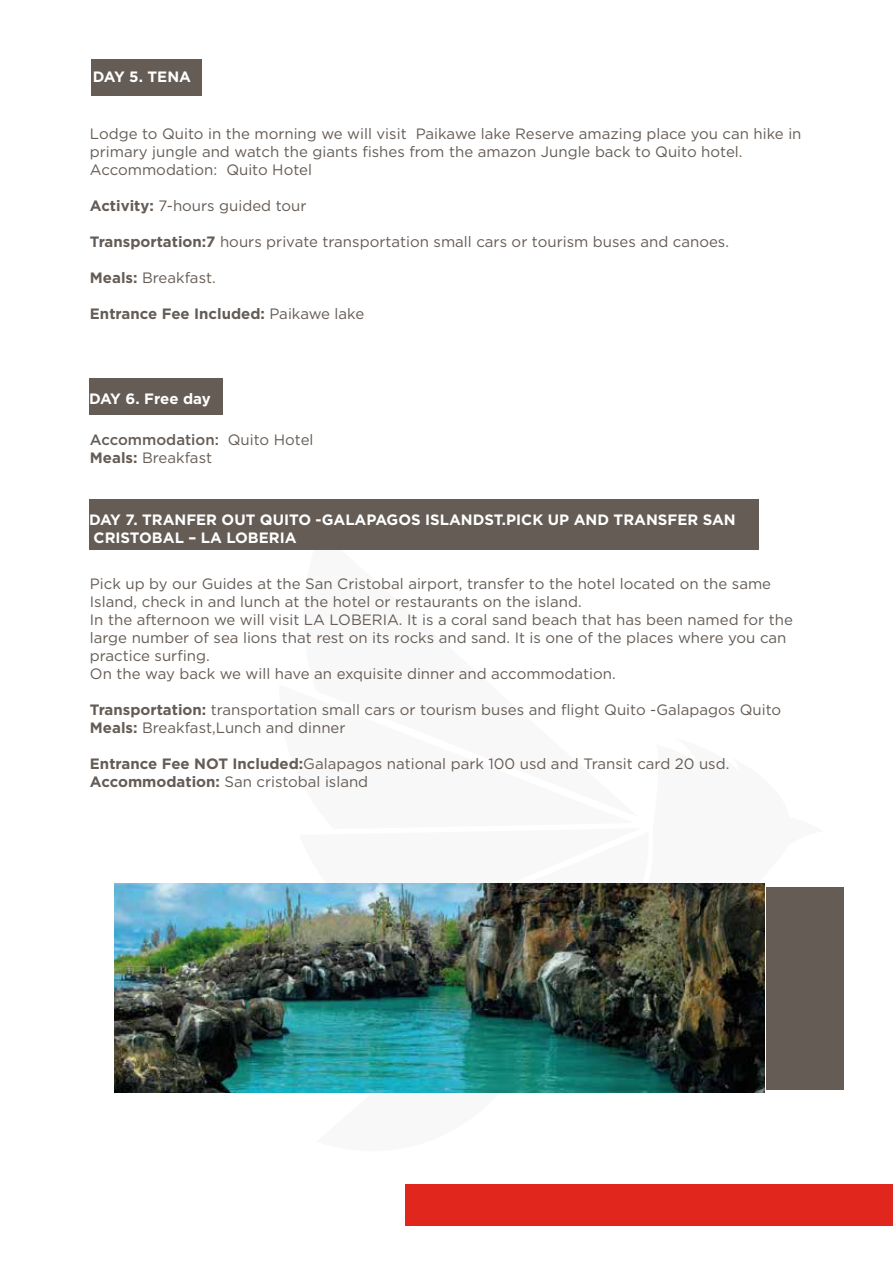
<style>
.page{position:relative;width:893px;height:1263px;background:#fff}
.page>*{position:absolute;margin:0;border:0;box-sizing:border-box;transform-origin:0 0}
.t1{font:15px/18px "Gotham";color:#645c55}
.t2{font:700 15px/18px "Gotham";color:#fff}
.t3{font:700 15px "Gotham";color:#645c55}
.s1{font-weight:700}
.s2{font-weight:400}
.s3{font-weight:500}
</style>
<div class="page">
<svg style="left:288px;top:1092px;width:229px;height:1px"></svg>
<svg style="left:373px;top:883px;width:276px;height:1px"></svg>
<div style="left:405px;top:1184px;width:487px;height:41px;background:#e1261d"></div>
<div style="left:91px;top:60px;width:111px;height:36px;background:#645c55"></div>
<div style="left:89px;top:379px;width:133px;height:36px;background:#645c55"></div>
<div style="left:89px;top:500px;width:670px;height:50px;background:#645c55"></div>
<div style="left:766px;top:887px;width:77px;height:202px;background:#645c55"></div>
<img style="left:114px;top:884px;width:650px;height:208px">
<p class="t2" style="left:93px;top:68px;width:100px">DAY 5. TENA</p>
<p class="t1" style="left:90px;top:124px;width:713px">Lodge to Quito in the morning we will visit Paikawe lake Reserve amazing place you can hike in primary jungle and watch the giants fishes from the amazon Jungle back to Quito hotel.<br>Accommodation: Quito Hotel</p>
<p class="t1" style="left:90px;top:196px;width:218px"><span class="s1">Activity:</span> 7-hours guided tour</p>
<p class="t1" style="left:90px;top:232px;width:641px"><span class="s1">Transportation:7</span> hours private transportation small cars or tourism buses and canoes.</p>
<p class="t1" style="left:90px;top:268px;width:127px"><span class="s1">Meals:</span> Breakfast.</p>
<p class="t3" style="left:90px;top:303px;width:276px">Entrance Fee Included: <span class="s2">Paikawe lake</span></p>
<p class="t2" style="left:89px;top:389px;width:123px">DAY 6. Free day</p>
<p class="t1" style="left:90px;top:430px;width:225px"><span class="s3">Accommodation:</span> Quito Hotel<br><span class="s1">Meals:</span> Breakfast</p>
<p class="t2" style="left:94px;top:510px;width:644px;text-indent:-4px">DAY 7. TRANFER OUT QUITO -GALAPAGOS ISLANDST.PICK UP AND TRANSFER SAN<br>CRISTOBAL – LA LOBERIA</p>
<p class="t1" style="left:90px;top:574px;width:704px">Pick up by our Guides at the San Cristobal airport, transfer to the hotel located on the same Island, check in and lunch at the hotel or restaurants on the island.<br>In the afternoon we will visit LA LOBERIA. It is a coral sand beach that has been named for the large number of sea lions that rest on its rocks and sand. It is one of the places where you can practice surfing.<br>On the way back we will have an exquisite dinner and accommodation.</p>
<p class="t1" style="left:90px;top:700px;width:693px"><span class="s1">Transportation:</span> transportation small cars or tourism buses and flight Quito -Galapagos Quito<br><span class="s1">Meals:</span> Breakfast,Lunch and dinner</p>
<p class="t1" style="left:90px;top:754px;width:641px"><span class="s1">Entrance Fee NOT Included:</span>Galapagos national park 100 usd and Transit card 20 usd.<br><span class="s1">Accommodation:</span> San cristobal island</p>
</div>
